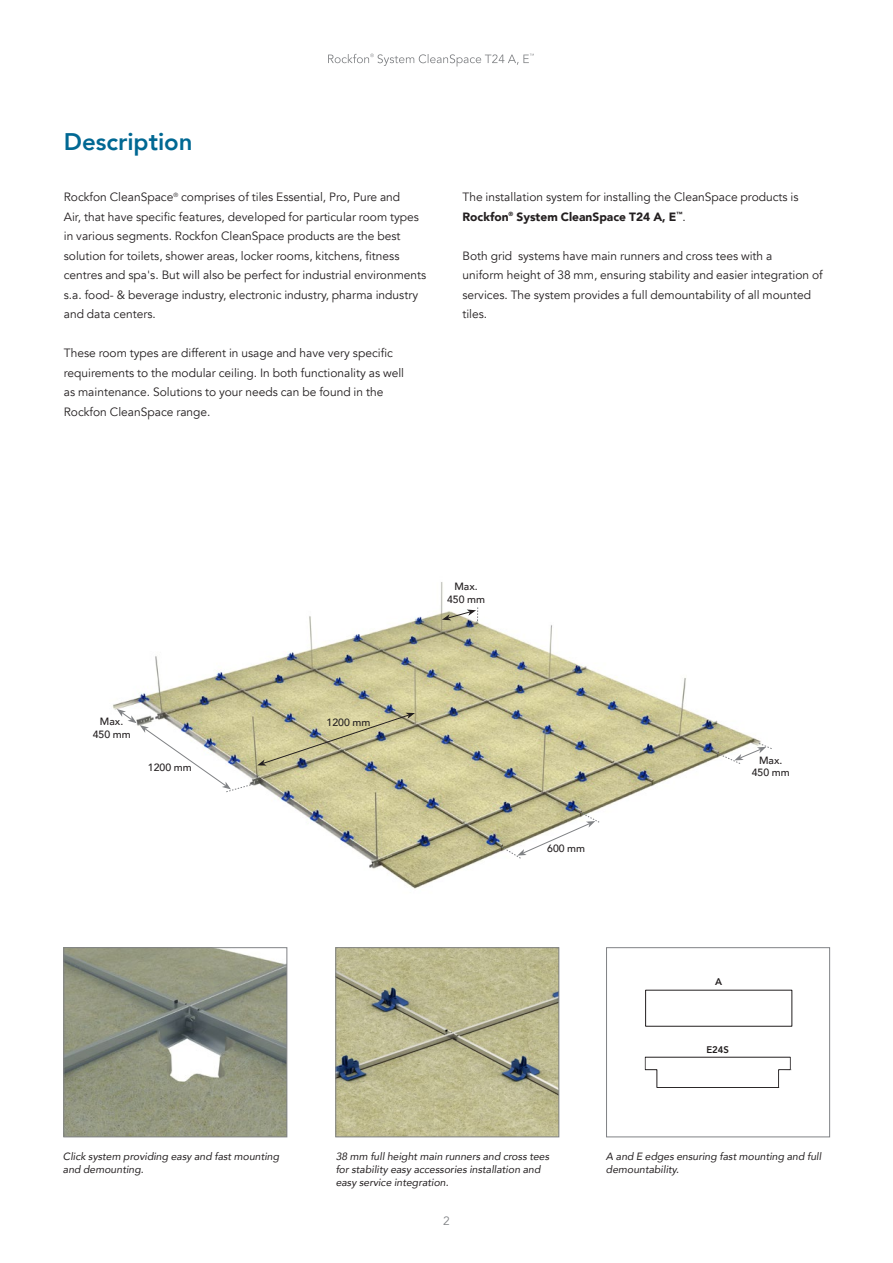
<style>
.page{position:relative;width:893px;height:1263px;background:#fff}
.page>*{position:absolute;margin:0;border:0;box-sizing:border-box;transform-origin:0 0}
.t1{font:800 24px "Avenir";color:#006893}
.t2{font:12px/19.5px "Avenir";color:#231f20}
.t3{font:12px "Avenir";color:#808285}
.t4{font:italic 10.5px/12.6px "Avenir";color:#231f20}
.t5{font:500 10.5px/12.6px "Avenir";color:#231f20;text-align:center}
.t6{font:800 9.6px "Avenir";color:#231f20}
.s1{font-weight:900}
</style>
<div class="page">
<svg style="left:328px;top:54px;width:206px;height:13px"></svg>
<img style="left:66px;top:949px;width:219px;height:186px">
<div style="left:64px;top:947px;width:223px;height:190px;border:1px solid #808285"></div>
<img style="left:338px;top:949px;width:219px;height:186px">
<div style="left:336px;top:947px;width:223px;height:190px;border:1px solid #808285"></div>
<div style="left:645px;top:990px;width:147px;height:37px;border:1px solid #231f20"></div>
<div style="left:606px;top:947px;width:224px;height:190px;border:1px solid #808285"></div>
<svg style="left:645px;top:1056px;width:147px;height:32px"></svg>
<img style="left:113px;top:582px;width:648px;height:307px">
<svg style="left:501px;top:812px;width:99px;height:47px"></svg>
<svg style="left:717px;top:743px;width:55px;height:21px"></svg>
<svg style="left:442px;top:607px;width:36px;height:14px"></svg>
<svg style="left:117px;top:709px;width:298px;height:83px"></svg>
<h1 class="t1" style="left:64px;top:123px;width:130px">Description</h1>
<p class="t2" style="left:64px;top:188px;width:364px">Rockfon CleanSpace<sup>®</sup> comprises of tiles Essential, Pro, Pure and<br>Air, that have specific features, developed for particular room types in various segments. Rockfon CleanSpace products are the best solution for toilets, shower areas, locker rooms, kitchens, fitness centres and spa's. But will also be perfect for industrial environments s.a. food- &amp; beverage industry, electronic industry, pharma industry and data centers.</p>
<p class="t2" style="left:64px;top:344px;width:342px">These room types are different in usage and have very specific requirements to the modular ceiling. In both functionality as well as maintenance. Solutions to your needs can be found in the Rockfon CleanSpace range.</p>
<p class="t2" style="left:462px;top:188px;width:338px">The installation system for installing the CleanSpace products is<br><span class="s1">Rockfon</span><sup>®</sup> <span class="s1">System CleanSpace T24 A, E</span><sup>™</sup>.</p>
<p class="t2" style="left:462px;top:246px;width:362px">Both grid systems have main runners and cross tees with a<br>uniform height of 38 mm, ensuring stability and easier integration of services. The system provides a full demountability of all mounted tiles.</p>
<p class="t5" style="left:100px;top:714px;width:25px">Max.</p>
<p class="t5" style="left:327px;top:715px;width:45px">1200 mm</p>
<p class="t5" style="left:93px;top:727px;width:39px">450 mm</p>
<p class="t5" style="left:447px;top:580px;width:39px">Max.<br>450 mm</p>
<p class="t5" style="left:148px;top:761px;width:45px">1200 mm</p>
<p class="t5" style="left:752px;top:753px;width:39px">Max.<br>450 mm</p>
<p class="t4" style="left:63px;top:1150px;width:218px">Click system providing easy and fast mounting and demounting.</p>
<p class="t5" style="left:547px;top:842px;width:39px">600 mm</p>
<p class="t4" style="left:336px;top:1150px;width:215px">38 mm full height main runners and cross tees for stability easy accessories installation and easy service integration.</p>
<p class="t3" style="left:443px;top:1213px;width:8px">2</p>
<p class="t6" style="left:715px;top:975px;width:8px">A</p>
<p class="t6" style="left:706px;top:1042px;width:24px">E24S</p>
<p class="t4" style="left:606px;top:1150px;width:217px">A and E edges ensuring fast mounting and full demountability.</p>
</div>
